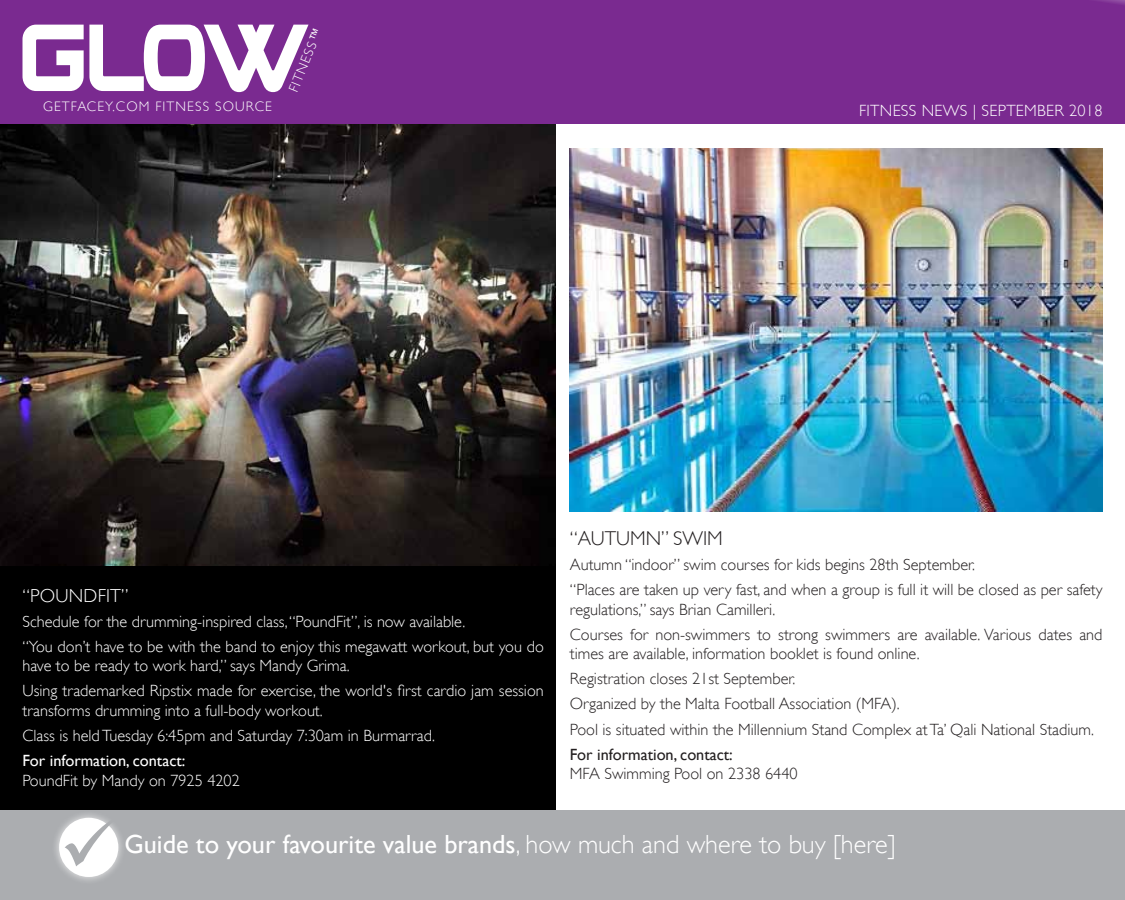
<style>
.page{position:relative;width:1125px;height:900px;background:#fff}
.page>*{position:absolute;margin:0;border:0;box-sizing:border-box;transform-origin:0 0}
.t1{font:26.25px "Gill Sans";color:#fff}
.t2{font:300 20px "Gill Sans";color:#231f20}
.t3{font:300 18.75px "Gill Sans";letter-spacing:.01em;color:#fff}
.t4{font:300 16.25px/25.1px "Gill Sans";color:#231f20}
.t5{font:300 16.25px/25.1px "Gill Sans";color:#fff}
.t6{font:300 16.25px "Gill Sans";letter-spacing:.02em;color:#fff}
.t7{font:16.25px "Gill Sans";color:#fff}
.t8{font:16.25px "Gill Sans";color:#231f20}
.t9{font:300 13.75px "Gill Sans";letter-spacing:.08em;color:#fff}
.s1{font-weight:400}
.s2{color:#abadb0}
.s3{font-weight:300}
</style>
<div class="page">
<div style="left:0;top:114px;width:555px;height:720px;background:#000"></div>
<img style="left:0;top:123px;width:555px;height:442px">
<div style="left:0;top:810px;width:1125px;height:90px;background:#abadb0"></div>
<div style="left:51px;top:810px;width:75px;height:75px;background:#fff;opacity:.75"></div>
<div style="left:59px;top:818px;width:59px;height:59px;background:#fff;border-radius:50%"></div>
<div style="left:0;top:0;width:1125px;height:123px;background:#7a2a90"></div>
<img style="left:570px;top:148px;width:532px;height:363px">
<svg style="left:23px;top:25px;width:286px;height:67px"></svg>
<p class="t9" style="left:43px;top:98px;width:230px">GETFACEY.COM FITNESS SOURCE</p>
<p class="t9" style="left:285px;top:89px;width:70px;rotate:-68deg">FITNESS<span class="s1">™</span></p>
<p class="t6" style="left:859px;top:101px;width:245px">FITNESS NEWS | SEPTEMBER 2018</p>
<p class="t2" style="left:570px;top:526px;width:154px">“AUTUMN” SWIM</p>
<p class="t4" style="left:570px;top:552px;width:534px">Autumn “indoor” swim courses for kids begins 28th September.<br>“Places are taken up very fast, and when a group is full it will be closed as per safety</p>
<p class="t4" style="left:570px;top:596px;width:534px">regulations,” says Brian Camilleri.<br>Courses for non-swimmers to strong swimmers are available. Various dates and</p>
<p class="t4" style="left:570px;top:641px;width:525px">times are available, information booklet is found online.<br>Registration closes 21st September.<br>Organized by the Malta Football Association (MFA).<br>Pool is situated within the Millennium Stand Complex at Ta’ Qali National Stadium.</p>
<p class="t8" style="left:570px;top:745px;width:164px">For information, contact:</p>
<p class="t4" style="left:570px;top:761px;width:229px">MFA Swimming Pool on 2338 6440</p>
<p class="t3" style="left:22px;top:584px;width:108px">“POUNDFIT”</p>
<p class="t5" style="left:22px;top:609px;width:523px">Schedule for the drumming-inspired class, “PoundFit”, is now available.<br>“You don’t have to be with the band to enjoy this megawatt workout, but you do</p>
<p class="t5" style="left:22px;top:653px;width:523px">have to be ready to work hard,” says Mandy Grima.<br>Using trademarked Ripstix made for exercise, the world's first cardio jam session</p>
<p class="t5" style="left:22px;top:698px;width:414px">transforms drumming into a full-body workout.<br>Class is held Tuesday 6:45pm and Saturday 7:30am in Burmarrad.</p>
<p class="t7" style="left:22px;top:751px;width:164px">For information, contact:</p>
<p class="t5" style="left:22px;top:768px;width:219px">PoundFit by Mandy on 7925 4202</p>
<h1 class="t1" style="left:59px;top:828px;width:838px"><span class="s2">✓</span> Guide to your favourite value brands<span class="s3">, how much and where to buy [here]</span></h1>
</div>
